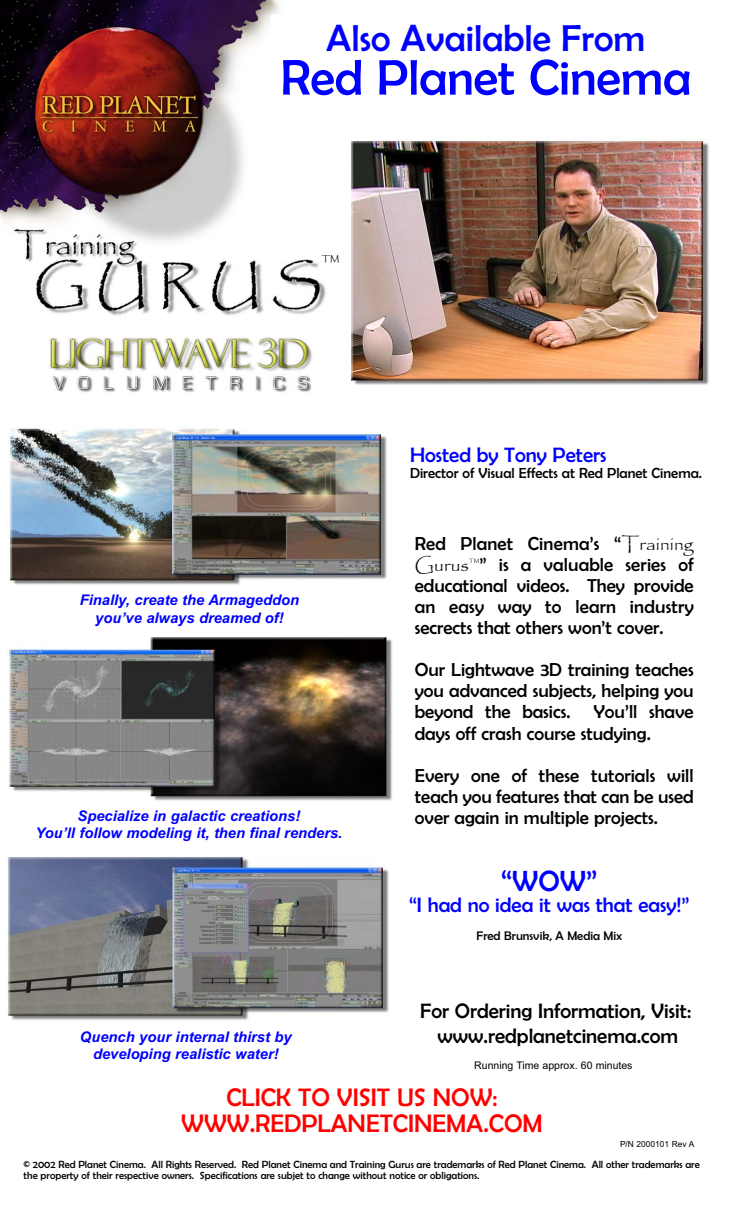
<style>
.page{position:relative;width:729px;height:1215px;background:#fff}
.page>*{position:absolute;margin:0;border:0;box-sizing:border-box;transform-origin:0 0}
.t1{font:50.4px "Berlin Sans FB";color:#00f}
.t2{font:37.8px "Berlin Sans FB";color:#00f}
.t3{font:29.4px "Berlin Sans FB";color:#00f}
.t4{font:25.65px/25.7px "Berlin Sans FB";color:#f00;text-align:center}
.t5{font:21px/25.2px "Berlin Sans FB";color:#000;text-align:center}
.t6{font:21px "Berlin Sans FB";color:#00f}
.t7{font:18.9px/21px "Berlin Sans FB";color:#000;text-align:justify}
.t8{font:18.9px "Papyrus";letter-spacing:.005em;color:#000}
.t9{font:italic 700 14.7px/17.7px "Arial";color:#00f;text-align:center}
.t10{font:14.7px "Berlin Sans FB";color:#000}
.t11{font:14.7px "Papyrus";color:#000}
.t12{font:12.6px "Berlin Sans FB";color:#000}
.t13{font:10.5px/10.5px "Berlin Sans FB";color:#000}
.t14{font:10.5px "Arial";color:#000}
.t15{font:8.4px "Arial";color:#000}
.t16{font:8.4px "Papyrus";color:#000}
.s1{font-family:"Papyrus"}
</style>
<div class="page">
<img style="left:0;top:0;width:709px;height:1020px">
<div style="left:12px;top:808px;width:354px;height:36px;background:#fff"></div>
<div style="left:272px;top:15px;width:428px;height:111px;background:#fff"></div>
<div style="left:418px;top:997px;width:279px;height:62px;background:#fff"></div>
<h2 class="t2" style="left:326px;top:24px;width:320px">Also Available From</h2>
<h1 class="t1" style="left:281px;top:60px;width:412px">Red Planet Cinema</h1>
<p class="t11" style="left:322px;top:252px;width:20px">™</p>
<p class="t9" style="left:80px;top:592px;width:221px">Finally, create the Armageddon you’ve always dreamed of!</p>
<p class="t9" style="left:36px;top:808px;width:308px">Specialize in galactic creations!<br>You’ll follow modeling it, then final renders.</p>
<p class="t9" style="left:80px;top:1029px;width:213px">Quench your internal thirst by developing realistic water!</p>
<p class="t6" style="left:410px;top:447px;width:198px">Hosted by Tony Peters</p>
<p class="t10" style="left:410px;top:468px;width:293px">Director of Visual Effects at Red Planet Cinema.</p>
<p class="t7" style="left:415px;top:535px;width:280px">Red Planet Cinema’s “<span class="s1">Training</span></p>
<p class="t8" style="left:415px;top:554px;width:56px">Gurus</p>
<p class="t16" style="left:469px;top:557px;width:12px">™</p>
<p class="t7" style="left:415px;top:556px;width:280px;text-indent:65px">” is a valuable series of educational videos. They provide an easy way to learn industry secrects that others won’t cover.</p>
<p class="t7" style="left:415px;top:661px;width:280px">Our Lightwave 3D training teaches you advanced subjects, helping you beyond the basics. You’ll shave days off crash course studying.</p>
<p class="t7" style="left:415px;top:766px;width:280px">Every one of these tutorials will teach you features that can be used over again in multiple projects.</p>
<h3 class="t3" style="left:501px;top:871px;width:98px">“WOW”</h3>
<p class="t6" style="left:409px;top:898px;width:282px">“I had no idea it was that easy!”</p>
<p class="t12" style="left:477px;top:931px;width:147px">Fred Brunsvik, A Media Mix</p>
<p class="t5" style="left:420px;top:1000px;width:273px">For Ordering Information, Visit: www.redplanetcinema.com</p>
<p class="t14" style="left:474px;top:1059px;width:160px">Running Time approx. 60 minutes</p>
<h3 class="t4" style="left:181px;top:1086px;width:363px">CLICK TO VISIT US NOW:<br>WWW.REDPLANETCINEMA.COM</h3>
<p class="t15" style="left:620px;top:1139px;width:76px">P/N 2000101 Rev A</p>
<p class="t13" style="left:24px;top:1160px;width:678px">© 2002 Red Planet Cinema. All Rights Reserved. Red Planet Cinema and Training Gurus are trademarks of Red Planet Cinema. All other trademarks are the property of their respective owners. Specifications are subjet to change without notice or obligations.</p>
</div>
